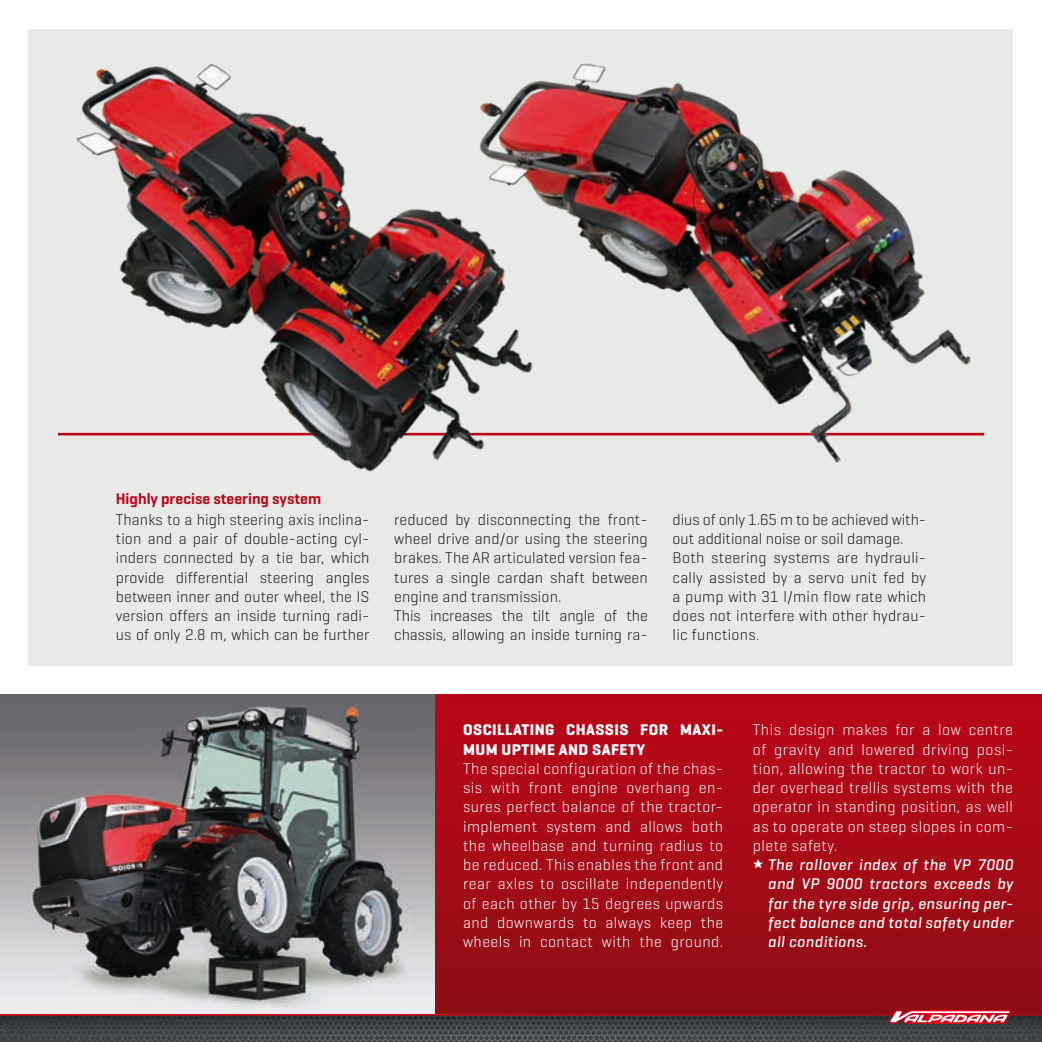
<style>
.page{position:relative;width:1042px;height:1042px;background:#fff}
.page>*{position:absolute;margin:0;border:0;box-sizing:border-box;transform-origin:0 0}
.t1{font:300 15.75px/19.2px "Geogrotesque";letter-spacing:.01em;color:#1a171c}
.t2{font:300 15.75px/19.2px "Geogrotesque";letter-spacing:.03em;color:#fff;text-align:justify}
.t3{font:italic 500 15.75px/19.2px "Geogrotesque";letter-spacing:.03em;color:#fff;text-align:justify}
.t4{font:700 15.75px/19.2px "Geogrotesque";letter-spacing:.03em;color:#fff}
.t5{font:600 15.75px "Geogrotesque";color:#b80618}
</style>
<div class="page">
<div style="left:29px;top:29px;width:984px;height:637px;background:#e8eae8"></div>
<div style="left:434px;top:694px;width:608px;height:319px;background:linear-gradient(to bottom,#bc0618,#8f0f14)"></div>
<img style="left:0;top:694px;width:434px;height:315px">
<img style="left:28px;top:44px;width:380px;height:453px">
<img style="left:408px;top:63px;width:577px;height:400px">
<svg style="left:0;top:1009px;width:1042px;height:33px;background:#5d484c"></svg>
<svg style="left:753px;top:859px;width:10px;height:9px"></svg>
<p class="t5" style="left:116px;top:489px;width:207px">Highly precise steering system</p>
<p class="t1" style="left:116px;top:509px;width:255px;text-align:justify">Thanks to a high steering axis inclina&shy;tion and a pair of double-acting cyl&shy;inders connected by a tie bar, which provide differential steering angles between inner and outer wheel, the IS version offers an inside turning radi&shy;us of only 2.8 m, which can be further</p>
<p class="t1" style="left:394px;top:509px;width:255px">reduced by disconnecting the front&shy;wheel drive and/or using the steering brakes. The AR articulated version fea&shy;tures a single cardan shaft between engine and transmission.<br>This increases the tilt angle of the chassis, allowing an inside turning ra-</p>
<p class="t1" style="left:672px;top:509px;width:255px">dius of only 1.65 m to be achieved with&shy;out additional noise or soil damage.<br>Both steering systems are hydrauli&shy;cally assisted by a servo unit fed by a pump with 31 l/min flow rate which does not interfere with other hydrau&shy;lic functions.</p>
<p class="t4" style="left:463px;top:720px;width:262px">OSCILLATING CHASSIS FOR MAXI-<br>MUM UPTIME AND SAFETY</p>
<p class="t2" style="left:463px;top:758px;width:262px">The special configuration of the chas&shy;sis with front engine overhang en&shy;sures perfect balance of the tractor&shy;implement system and allows both the wheelbase and turning radius to be reduced. This enables the front and rear axles to oscillate independently of each other by 15 degrees upwards and downwards to always keep the wheels in contact with the ground.</p>
<p class="t2" style="left:753px;top:720px;width:262px">This design makes for a low centre of gravity and lowered driving posi&shy;tion, allowing the tractor to work un&shy;der overhead trellis systems with the operator in standing position, as well as to operate on steep slopes in com&shy;plete safety.</p>
<p class="t3" style="left:768px;top:855px;width:247px">The rollover index of the VP 7000 and VP 9000 tractors exceeds by far the tyre side grip, ensuring per&shy;fect balance and total safety under all conditions.</p>
</div>
